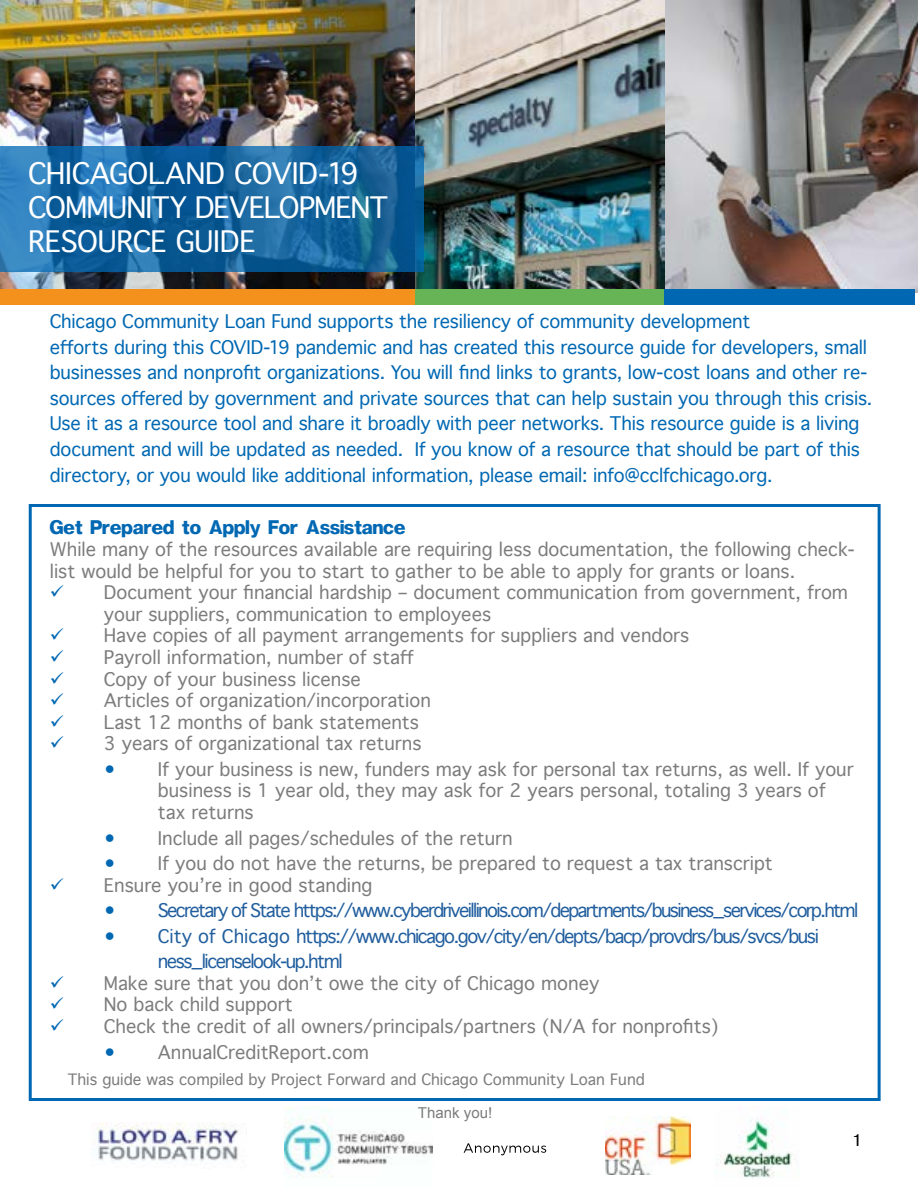
<style>
.page{position:relative;width:918px;height:1188px;background:#fff}
.page>*{position:absolute;margin:0;border:0;box-sizing:border-box;transform-origin:0 0}
.t1{font:28.35px/34px "Geneva";letter-spacing:-.025em;color:#fff}
.t2{font:700 21px "Geneva";color:#0068b3}
.t3{font:18px/21.6px "Geneva";color:#7c7c7c}
.t4{font:18px/25.5px "Geneva";letter-spacing:-.01em;color:#0068b3}
.t5{font:18px/25.5px "Geneva";letter-spacing:-.09em;color:#215e9e}
.t6{font:18px "Geneva Normal";color:#000}
.t7{font:15px "Geneva";color:#7c7c7c}
.t8{font:15px "Arial";color:#7c7c7c}
.s1{color:#0068b3}
</style>
<div class="page">
<div style="left:29px;top:504px;width:852px;height:597px;border:3px solid #0068b3"></div>
<img style="left:664px;top:0;width:254px;height:292px">
<img style="left:0;top:0;width:415px;height:289px">
<img style="left:415px;top:0;width:249px;height:289px">
<div style="left:0;top:289px;width:415px;height:15px;background:#f4911d"></div>
<div style="left:415px;top:289px;width:249px;height:15px;background:#67b457"></div>
<div style="left:664px;top:289px;width:251px;height:15px;background:#0068b3"></div>
<svg style="left:0;top:146px;width:423px;height:126px;background:#1866a0"></svg>
<img style="left:91px;top:1122px;width:148px;height:39px">
<img style="left:285px;top:1106px;width:147px;height:71px">
<img style="left:717px;top:1118px;width:78px;height:60px">
<img style="left:605px;top:1117px;width:86px;height:57px">
<svg style="left:464px;top:1143px;width:82px;height:12px"></svg>
<h1 class="t1" style="left:28px;top:158px;width:361px">CHICAGOLAND COVID-19<br>COMMUNITY DEVELOPMENT<br>RESOURCE GUIDE</h1>
<p class="t4" style="left:50px;top:310px;width:824px">Chicago Community Loan Fund supports the resiliency of community development<br>efforts during this COVID-19 pandemic and has created this resource guide for developers, small businesses and nonprofit organizations. You will find links to grants, low-cost loans and other re&shy;sources offered by government and private sources that can help sustain you through this crisis.<br>Use it as a resource tool and share it broadly with peer networks. This resource guide is a living document and will be updated as needed. If you know of a resource that should be part of this directory, or you would like additional information, please email: info@cclfchicago.org.</p>
<p class="t2" style="left:50px;top:517px;width:357px">Get Prepared to Apply For Assistance</p>
<p class="t3" style="left:50px;top:539px;width:806px">While many of the resources available are requiring less documentation, the following check&shy;list would be helpful for you to start to gather to be able to apply for grants or loans.</p>
<p class="t3" style="left:104px;top:582px;width:746px;text-indent:-54px"><span class="s1">✓</span> Document your financial hardship – document communication from government, from your suppliers, communication to employees</p>
<p class="t3" style="left:50px;top:625px;width:641px"><span class="s1">✓</span> Have copies of all payment arrangements for suppliers and vendors</p>
<p class="t3" style="left:50px;top:647px;width:366px"><span class="s1">✓</span> Payroll information, number of staff</p>
<p class="t3" style="left:50px;top:669px;width:313px"><span class="s1">✓</span> Copy of your business license</p>
<p class="t3" style="left:50px;top:690px;width:383px"><span class="s1">✓</span> Articles of organization/incorporation</p>
<p class="t3" style="left:50px;top:712px;width:371px"><span class="s1">✓</span> Last 12 months of bank statements</p>
<p class="t3" style="left:50px;top:733px;width:373px"><span class="s1">✓</span> 3 years of organizational tax returns</p>
<p class="t3" style="left:158px;top:759px;width:697px;text-indent:-54px"><span class="s1">•</span> If your business is new, funders may ask for personal tax returns, as well. If your business is 1 year old, they may ask for 2 years personal, totaling 3 years of tax returns</p>
<p class="t3" style="left:104px;top:828px;width:410px"><span class="s1">•</span> Include all pages/schedules of the return</p>
<p class="t3" style="left:104px;top:853px;width:670px"><span class="s1">•</span> If you do not have the returns, be prepared to request a tax transcript</p>
<p class="t3" style="left:50px;top:875px;width:324px"><span class="s1">✓</span> Ensure you’re in good standing</p>
<p class="t5" style="left:104px;top:898px;width:756px"><span class="s1">•</span> Secretary of State https://www.cyberdriveillinois.com/departments/business_services/corp.html</p>
<p class="t5" style="left:158px;top:924px;width:663px;text-indent:-54px"><span class="s1">•</span> City of Chicago https://www.chicago.gov/city/en/depts/bacp/provdrs/bus/svcs/busi ness_licenselook-up.html</p>
<p class="t3" style="left:50px;top:973px;width:551px"><span class="s1">✓</span> Make sure that you don’t owe the city of Chicago money</p>
<p class="t3" style="left:50px;top:994px;width:244px"><span class="s1">✓</span> No back child support</p>
<p class="t3" style="left:50px;top:1016px;width:671px"><span class="s1">✓</span> Check the credit of all owners/principals/partners (N/A for nonprofits)</p>
<p class="t3" style="left:104px;top:1042px;width:267px"><span class="s1">•</span> AnnualCreditReport.com</p>
<p class="t7" style="left:68px;top:1072px;width:578px">This guide was compiled by Project Forward and Chicago Community Loan Fund</p>
<p class="t8" style="left:418px;top:1103px;width:76px">Thank you!</p>
<p class="t6" style="left:852px;top:1132px;width:12px">1</p>
</div>
